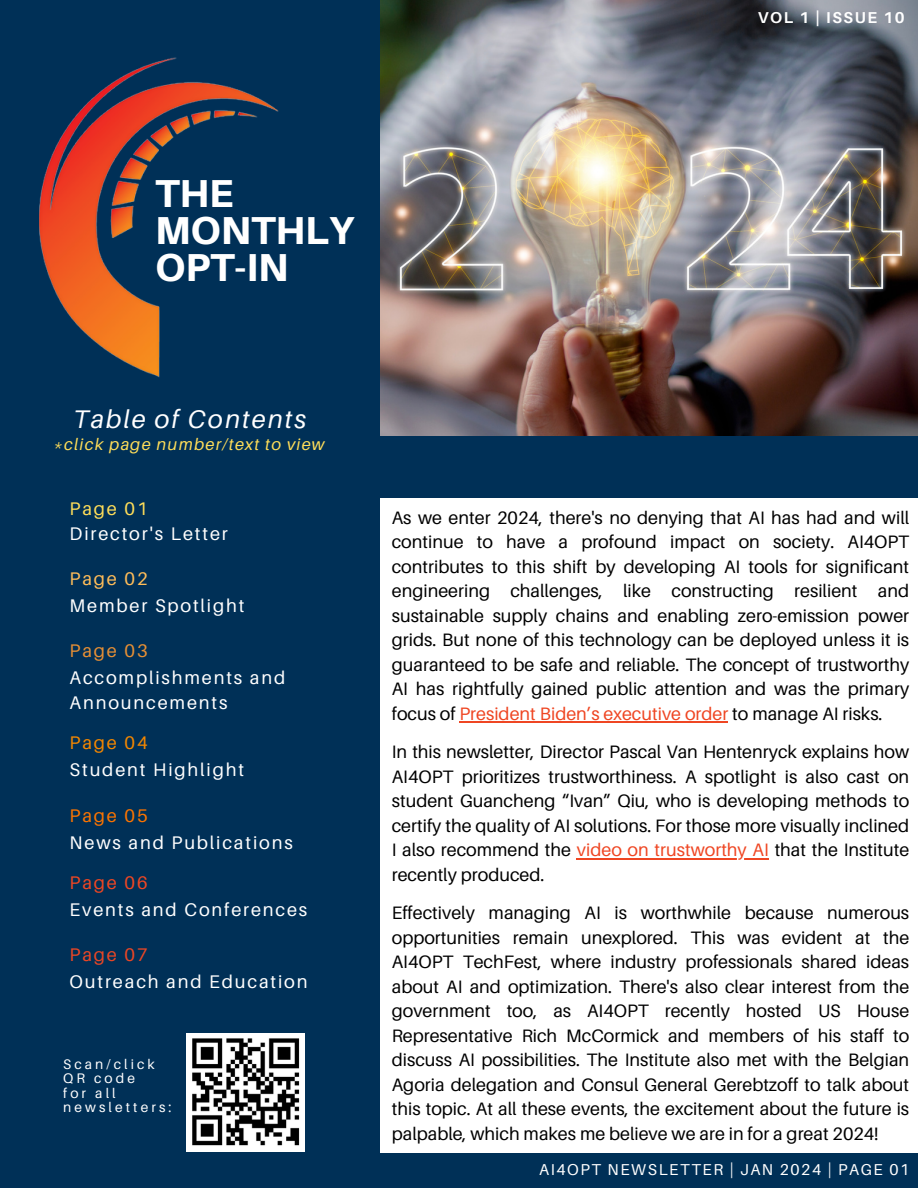
<style>
.page{position:relative;width:918px;height:1188px;background:#fff}
.page>*{position:absolute;margin:0;border:0;box-sizing:border-box;transform-origin:0 0}
.t1{font:800 39px/36.9px "Aileron";color:#fff}
.t2{font:italic 25.5px "Aileron";letter-spacing:.08em;color:#fff}
.t3{font:18.3px/25px "Aileron";letter-spacing:.1em;color:#fff}
.t4{font:18.3px "Aileron";letter-spacing:.1em;color:#ffde59}
.t5{font:18.3px "Aileron";letter-spacing:.1em;color:#ffbd59}
.t6{font:18.3px "Aileron";letter-spacing:.1em;color:#e68f35}
.t7{font:18.3px "Aileron";letter-spacing:.1em;color:#f48700}
.t8{font:18.3px "Aileron";letter-spacing:.1em;color:#fc7400}
.t9{font:18.3px "Aileron";letter-spacing:.1em;color:#ef4623}
.t10{font:18.3px "Aileron";letter-spacing:.1em;color:#ea4625}
.t11{font:18px/24.5px "Aileron";color:#000;text-align:justify}
.t12{font:italic 16.5px "Aileron";letter-spacing:.08em;color:#ffde59}
.t13{font:15.75px "Aileron";letter-spacing:.1em;color:#fff}
.t14{font:700 15.75px "Aileron";letter-spacing:.1em;color:#fff}
.t15{font:13.8px/14.7px "Aileron";letter-spacing:.225em;color:#fff}
.s1{color:#ef4623}
</style>
<div class="page">
<img style="left:379px;top:0;width:539px;height:436px">
<div style="left:0;top:0;width:379px;height:1188px;background:#003057"></div>
<img style="left:39px;top:57px;width:240px;height:320px">
<div style="left:0;top:1153px;width:918px;height:35px;background:#003057"></div>
<div style="left:214px;top:436px;width:704px;height:62px;background:#003057"></div>
<img style="left:187px;top:1033px;width:118px;height:118px">
<hr style="left:460px;top:721px;width:268px;height:2px;background:#ef4623">
<hr style="left:577px;top:858px;width:192px;height:2px;background:#ef4623">
<p class="t14" style="left:758px;top:7px;width:148px">VOL 1 | ISSUE 10</p>
<p class="t1" style="left:155px;top:174px;width:201px">THE<br>MONTHLY</p>
<p class="t1" style="left:155px;top:248px;width:135px">OPT-IN</p>
<p class="t2" style="left:73px;top:403px;width:235px">Table of Contents</p>
<p class="t12" style="left:54px;top:434px;width:272px">*click page number/text to view</p>
<p class="t4" style="left:70px;top:497px;width:79px">Page 01</p>
<p class="t3" style="left:70px;top:521px;width:160px">Director's Letter</p>
<p class="t5" style="left:70px;top:567px;width:79px">Page 02</p>
<p class="t3" style="left:70px;top:593px;width:176px">Member Spotlight</p>
<p class="t6" style="left:70px;top:639px;width:79px">Page 03</p>
<p class="t3" style="left:70px;top:664px;width:217px">Accomplishments and<br>Announcements</p>
<p class="t7" style="left:70px;top:731px;width:79px">Page 04</p>
<p class="t3" style="left:70px;top:756px;width:176px">Student Highlight</p>
<p class="t8" style="left:70px;top:804px;width:79px">Page 05</p>
<p class="t3" style="left:70px;top:830px;width:225px">News and Publications</p>
<p class="t9" style="left:70px;top:871px;width:79px">Page 06</p>
<p class="t3" style="left:70px;top:897px;width:239px">Events and Conferences</p>
<p class="t10" style="left:70px;top:943px;width:79px">Page 07</p>
<p class="t3" style="left:70px;top:968px;width:239px">Outreach and Education</p>
<p class="t15" style="left:63px;top:1056px;width:93px">Scan/click<br>QR code</p>
<p class="t15" style="left:63px;top:1085px;width:110px">for all newsletters:</p>
<p class="t11" style="left:392px;top:505px;width:519px">As we enter 2024, there's no denying that AI has had and will continue to have a profound impact on society. AI4OPT contributes to this shift by developing AI tools for significant engineering challenges, like constructing resilient and sustainable supply chains and enabling zero-emission power grids. But none of this technology can be deployed unless it is guaranteed to be safe and reliable. The concept of trustworthy AI has rightfully gained public attention and was the primary focus of <span class="s1">President Biden’s executive order</span> to manage AI risks.</p>
<p class="t11" style="left:392px;top:739px;width:519px">In this newsletter, Director Pascal Van Hentenryck explains how AI4OPT prioritizes trustworthiness. A spotlight is also cast on student Guancheng “Ivan” Qiu, who is developing methods to certify the quality of AI solutions. For those more visually inclined I also recommend the <span class="s1">video on trustworthy AI</span> that the Institute recently produced.</p>
<p class="t11" style="left:392px;top:900px;width:519px">Effectively managing AI is worthwhile because numerous opportunities remain unexplored. This was evident at the AI4OPT TechFest, where industry professionals shared ideas about AI and optimization. There's also clear interest from the government too, as AI4OPT recently hosted US House Representative Rich McCormick and members of his staff to discuss AI possibilities. The Institute also met with the Belgian Agoria delegation and Consul General Gerebtzoff to talk about this topic. At all these events, the excitement about the future is palpable, which makes me believe we are in for a great 2024!</p>
<p class="t13" style="left:539px;top:1159px;width:372px">AI4OPT NEWSLETTER | JAN 2024 | PAGE 01</p>
</div>
